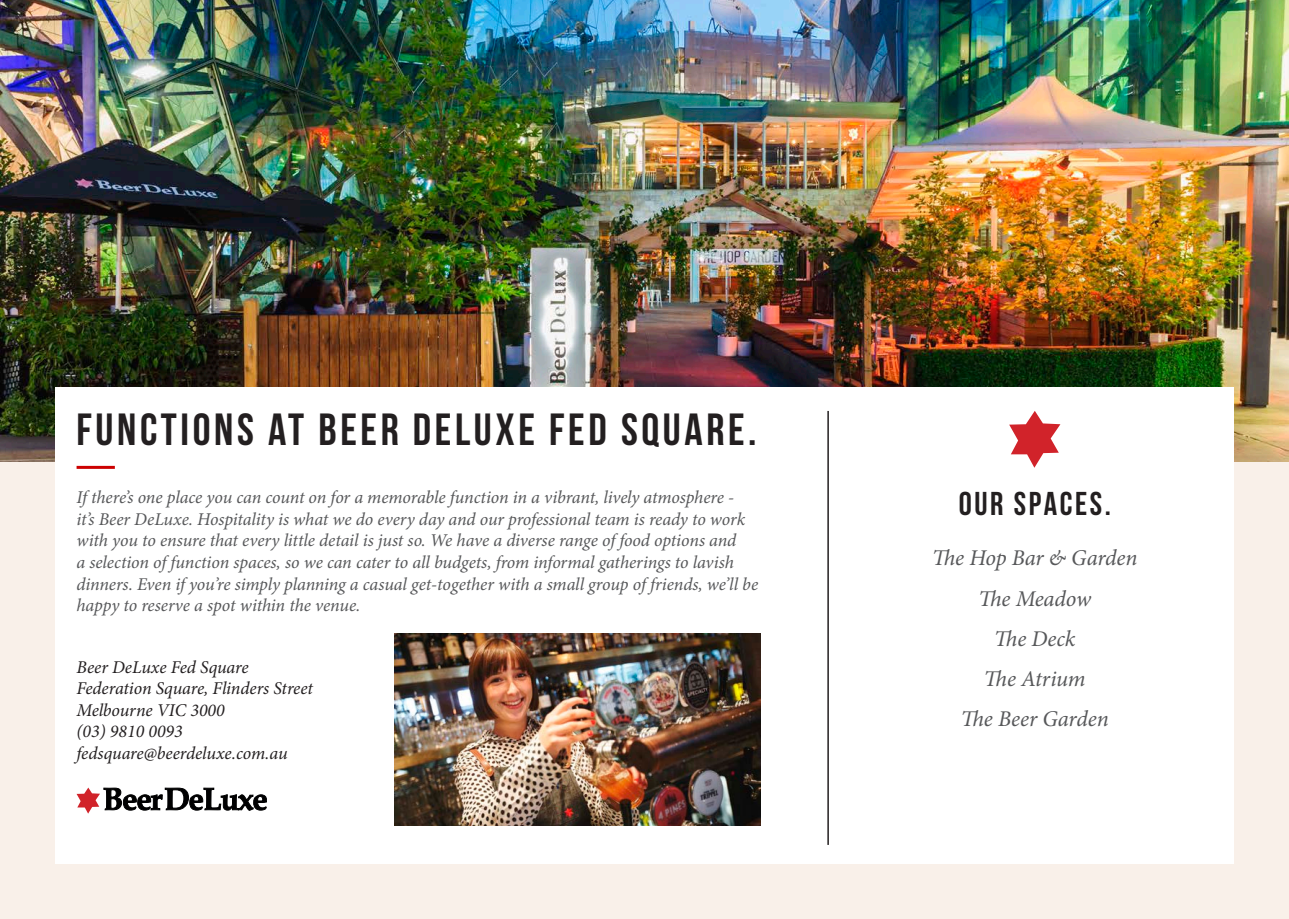
<style>
.page{position:relative;width:1289px;height:919px;background:#fff}
.page>*{position:absolute;margin:0;border:0;box-sizing:border-box;transform-origin:0 0}
.t1{font:700 45px "Bebas Neue";letter-spacing:.08em;color:#231f20}
.Sub_header{font:700 33px "Bebas Neue";letter-spacing:.08em;color:#231f20}
.Beer_Description{font:italic 22.5px "Minion Pro";letter-spacing:-.005em;color:#57585a}
.Body{font:italic 18px/21.6px "Minion Pro";letter-spacing:-.01em;color:#57585a}
.Beer_Description-2{font:italic 18px/21.6px "Minion Pro";letter-spacing:-.005em;color:#231f20}
.Body-2{font:italic 18px "Minion Pro";letter-spacing:-.005em;color:#231f20}
</style>
<div class="page">
<div style="left:0;top:0;width:1288px;height:918px;background:#f9f0e9"></div>
<img style="left:0;top:0;width:1288px;height:461px">
<div style="left:55px;top:387px;width:1178px;height:476px;background:#fff"></div>
<hr style="left:77px;top:466px;width:38px;height:3px;background:#c00">
<svg style="left:77px;top:787px;width:190px;height:26px"></svg>
<hr style="left:827px;top:411px;width:1px;height:433px;background:#231f20">
<svg style="left:1009px;top:411px;width:51px;height:56px"></svg>
<img style="left:394px;top:633px;width:366px;height:192px">
<p class="t1" style="left:77px;top:404px;width:681px">FUNCTIONS AT BEER DELUXE FED SQUARE.</p>
<p class="Body" style="left:77px;top:486px;width:683px">If there’s one place you can count on for a memorable function in a vibrant, lively atmosphere -<br>it’s Beer DeLuxe. Hospitality is what we do every day and our professional team is ready to work with you to ensure that every little detail is just so. We have a diverse range of food options and<br>a selection of function spaces, so we can cater to all budgets, from informal gatherings to lavish dinners. Even if you’re simply planning a casual get-together with a small group of friends, we’ll be happy to reserve a spot within the venue.</p>
<p class="Body-2" style="left:77px;top:654px;width:173px">Beer DeLuxe Fed Square</p>
<p class="Beer_Description-2" style="left:77px;top:677px;width:238px">Federation Square, Flinders Street</p>
<p class="Beer_Description-2" style="left:77px;top:699px;width:150px">Melbourne VIC 3000 (03) 9810 0093</p>
<p class="Beer_Description-2" style="left:77px;top:742px;width:212px">fedsquare@beerdeluxe.com.au</p>
<p class="Sub_header" style="left:958px;top:485px;width:154px">OUR SPACES.</p>
<p class="Beer_Description" style="left:932px;top:543px;width:207px">The Hop Bar &amp; Garden</p>
<p class="Beer_Description" style="left:978px;top:583px;width:114px">The Meadow</p>
<p class="Beer_Description" style="left:994px;top:623px;width:83px">The Deck</p>
<p class="Beer_Description" style="left:983px;top:663px;width:103px">The Atrium</p>
<p class="Beer_Description" style="left:960px;top:703px;width:149px">The Beer Garden</p>
</div>
